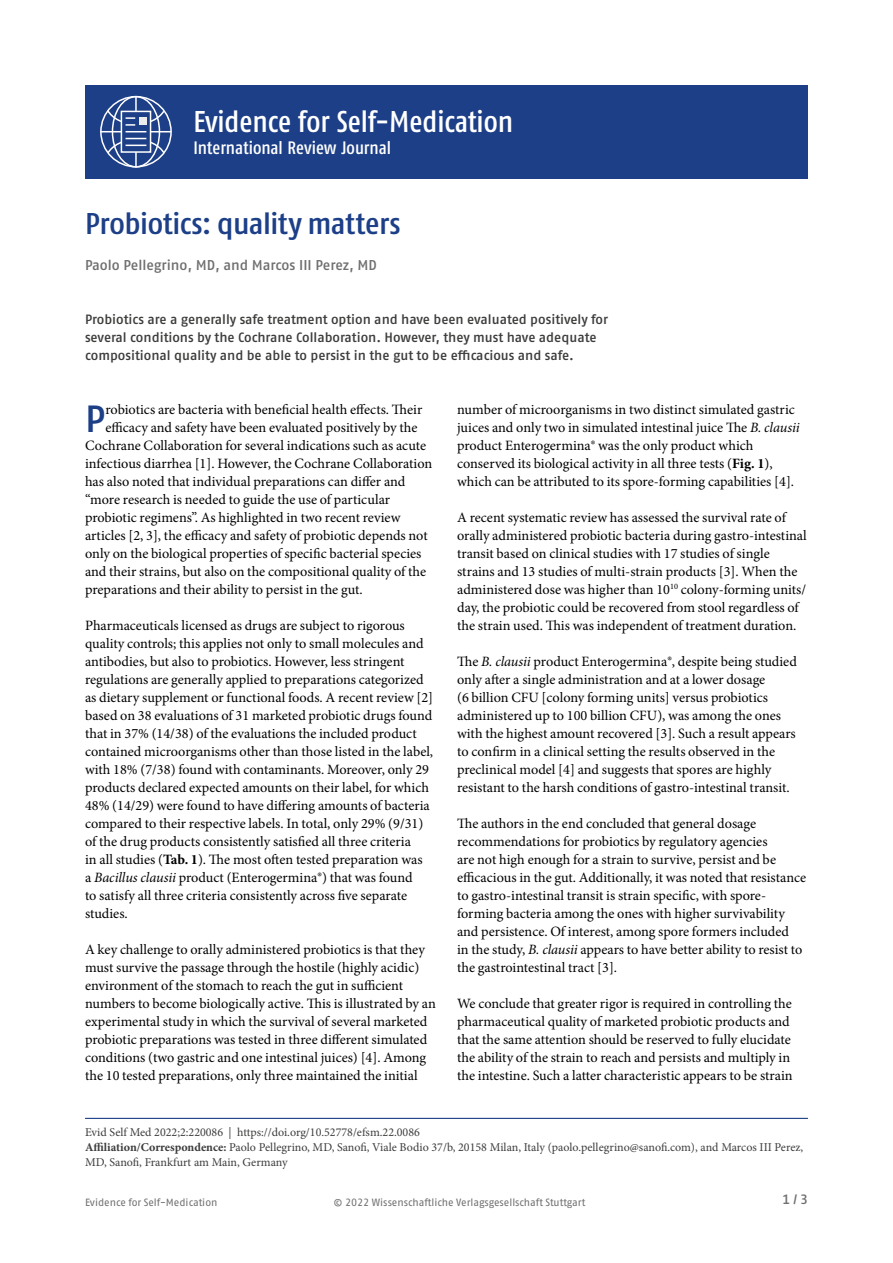
<style>
.page{position:relative;width:893px;height:1263px;background:#fff}
.page>*{position:absolute;margin:0;border:0;box-sizing:border-box;transform-origin:0 0}
.t1{font:500 37.8px "Fago Pro";color:#1d3f87}
.t2{font:500 condensed 30px "Fago Pro";color:#fff}
.t3{font:500 condensed 30px "Fago Pro";letter-spacing:-.01em;color:#1d3f87;scale:1.1 1}
.t4{font:500 condensed 18px "Fago Pro";color:#fff}
.t5{font:14.25px/18px "Minion Pro";color:#000}
.t6{font:500 14.25px "Fago Pro";color:#706f6f}
.t7{font:500 13.5px/18px "Fago Pro";color:#3c3c3b}
.t8{font:500 13.5px "Fago Pro";color:#706f6f}
.t9{font:12px/15px "Minion Pro";color:#3c3c3b}
.t10{font:10.5px "Fago Pro";letter-spacing:-.005em;color:#706f6f}
.s1{font-weight:700}
.s2{font-style:italic}
</style>
<div class="page">
<div style="left:85px;top:85px;width:723px;height:94px;background:#1d3f87"></div>
<div style="left:100px;top:96px;width:72px;height:72px;border:2px solid #fff;border-radius:50%"></div>
<div style="left:112px;top:96px;width:48px;height:72px;border:2px solid #fff;border-radius:50%"></div>
<hr style="left:100px;top:131px;width:71px;height:1px;background:#fff">
<hr style="left:135px;top:96px;width:2px;height:72px;background:#fff">
<svg style="left:121px;top:132px;width:30px;height:6px"></svg>
<svg style="left:106px;top:138px;width:60px;height:17px"></svg>
<svg style="left:106px;top:109px;width:60px;height:23px"></svg>
<hr style="left:85px;top:1118px;width:723px;height:1px;background:#1d3f87">
<h2 class="t2" style="left:193px;top:103px;width:321px">Evidence for Self-Medication</h2>
<p class="t4" style="left:193px;top:137px;width:199px">International Review Journal</p>
<h2 class="t3" style="left:85px;top:206px;width:289px">Probiotics: quality matters</h2>
<p class="t6" style="left:85px;top:256px;width:293px">Paolo Pellegrino, MD, and Marcos III Perez, MD</p>
<p class="t7" style="left:85px;top:310px;width:524px">Probiotics are a generally safe treatment option and have been evaluated positively for several conditions by the Cochrane Collaboration. However, they must have adequate compositional quality and be able to persist in the gut to be efficacious and safe.</p>
<h1 class="t1" style="left:85px;top:396px;width:22px">P</h1>
<p class="t5" style="left:105px;top:401px;width:318px">robiotics are bacteria with beneficial health effects. Their</p>
<p class="t5" style="left:105px;top:419px;width:313px">efficacy and safety have been evaluated positively by the</p>
<p class="t5" style="left:85px;top:437px;width:343px">Cochrane Collaboration for several indications such as acute</p>
<p class="t5" style="left:85px;top:455px;width:349px">infectious diarrhea [1]. However, the Cochrane Collaboration</p>
<p class="t5" style="left:85px;top:473px;width:322px">has also noted that individual preparations can differ and</p>
<p class="t5" style="left:85px;top:491px;width:307px">“more research is needed to guide the use of particular</p>
<p class="t5" style="left:85px;top:509px;width:317px">probiotic regimens”. As highlighted in two recent review</p>
<p class="t5" style="left:85px;top:527px;width:344px">articles [2, 3], the efficacy and safety of probiotic depends not</p>
<p class="t5" style="left:85px;top:545px;width:338px">only on the biological properties of specific bacterial species</p>
<p class="t5" style="left:85px;top:562px;width:343px">and their strains, but also on the compositional quality of the</p>
<p class="t5" style="left:85px;top:580px;width:279px">preparations and their ability to persist in the gut.</p>
<p class="t5" style="left:85px;top:616px;width:350px">Pharmaceuticals licensed as drugs are subject to rigorous quality controls; this applies not only to small molecules and antibodies, but also to probiotics. However, less stringent regulations are generally applied to preparations categorized as dietary supplement or functional foods. A recent review [2] based on 38 evaluations of 31 marketed probiotic drugs found that in 37% (14/38) of the evaluations the included product contained microorganisms other than those listed in the label, with 18% (7/38) found with contaminants. Moreover, only 29 products declared expected amounts on their label, for which 48% (14/29) were found to have differing amounts of bacteria compared to their respective labels. In total, only 29% (9/31) of the drug products consistently satisfied all three criteria<br>in all studies (<span class="s1">Tab. 1</span>). The most often tested preparation was<br>a <span class="s2">Bacillus clausii</span> product (Enterogermina®) that was found<br>to satisfy all three criteria consistently across five separate studies.</p>
<p class="t5" style="left:85px;top:940px;width:352px">A key challenge to orally administered probiotics is that they must survive the passage through the hostile (highly acidic) environment of the stomach to reach the gut in sufficient numbers to become biologically active. This is illustrated by an experimental study in which the survival of several marketed probiotic preparations was tested in three different simulated conditions (two gastric and one intestinal juices) [4]. Among the 10 tested preparations, only three maintained the initial</p>
<p class="t5" style="left:457px;top:400px;width:344px">number of microorganisms in two distinct simulated gastric juices and only two in simulated intestinal juice The <span class="s2">B. clausii </span>product Enterogermina® was the only product which conserved its biological activity in all three tests (<span class="s1">Fig. 1</span>), which can be attributed to its spore-forming capabilities [4].</p>
<p class="t5" style="left:457px;top:508px;width:351px">A recent systematic review has assessed the survival rate of orally administered probiotic bacteria during gastro-intestinal transit based on clinical studies with 17 studies of single strains and 13 studies of multi-strain products [3]. When the administered dose was higher than 10<sup>10</sup> colony-forming units/ day, the probiotic could be recovered from stool regardless of the strain used. This was independent of treatment duration.</p>
<p class="t5" style="left:457px;top:653px;width:341px">The <span class="s2">B. clausii</span> product Enterogermina®, despite being studied only after a single administration and at a lower dosage<br>(6 billion CFU [colony forming units] versus probiotics administered up to 100 billion CFU), was among the ones with the highest amount recovered [3]. Such a result appears to confirm in a clinical setting the results observed in the preclinical model [4] and suggests that spores are highly resistant to the harsh conditions of gastro-intestinal transit.</p>
<p class="t5" style="left:457px;top:814px;width:351px">The authors in the end concluded that general dosage recommendations for probiotics by regulatory agencies<br>are not high enough for a strain to survive, persist and be efficacious in the gut. Additionally, it was noted that resistance to gastro-intestinal transit is strain specific, with spore&shy;forming bacteria among the ones with higher survivability and persistence. Of interest, among spore formers included<br>in the study, <span class="s2">B. clausii</span> appears to have better ability to resist to the gastrointestinal tract [3].</p>
<p class="t5" style="left:457px;top:994px;width:337px">We conclude that greater rigor is required in controlling the pharmaceutical quality of marketed probiotic products and that the same attention should be reserved to fully elucidate the ability of the strain to reach and persists and multiply in the intestine. Such a latter characteristic appears to be strain</p>
<p class="t9" style="left:85px;top:1125px;width:720px">Evid Self Med 2022;2:220086 | https://doi.org/10.52778/efsm.22.0086<br><span class="s1">Affiliation/Correspondence:</span> Paolo Pellegrino, MD, Sanofi, Viale Bodio 37/b, 20158 Milan, Italy (paolo.pellegrino@sanofi.com), and Marcos III Perez,<br>MD, Sanofi, Frankfurt am Main, Germany</p>
<p class="t10" style="left:85px;top:1196px;width:134px">Evidence for Self-Medication</p>
<p class="t10" style="left:334px;top:1196px;width:253px">© 2022 Wissenschaftliche Verlagsgesellschaft Stuttgart</p>
<p class="t8" style="left:782px;top:1191px;width:27px">1 / 3</p>
</div>
